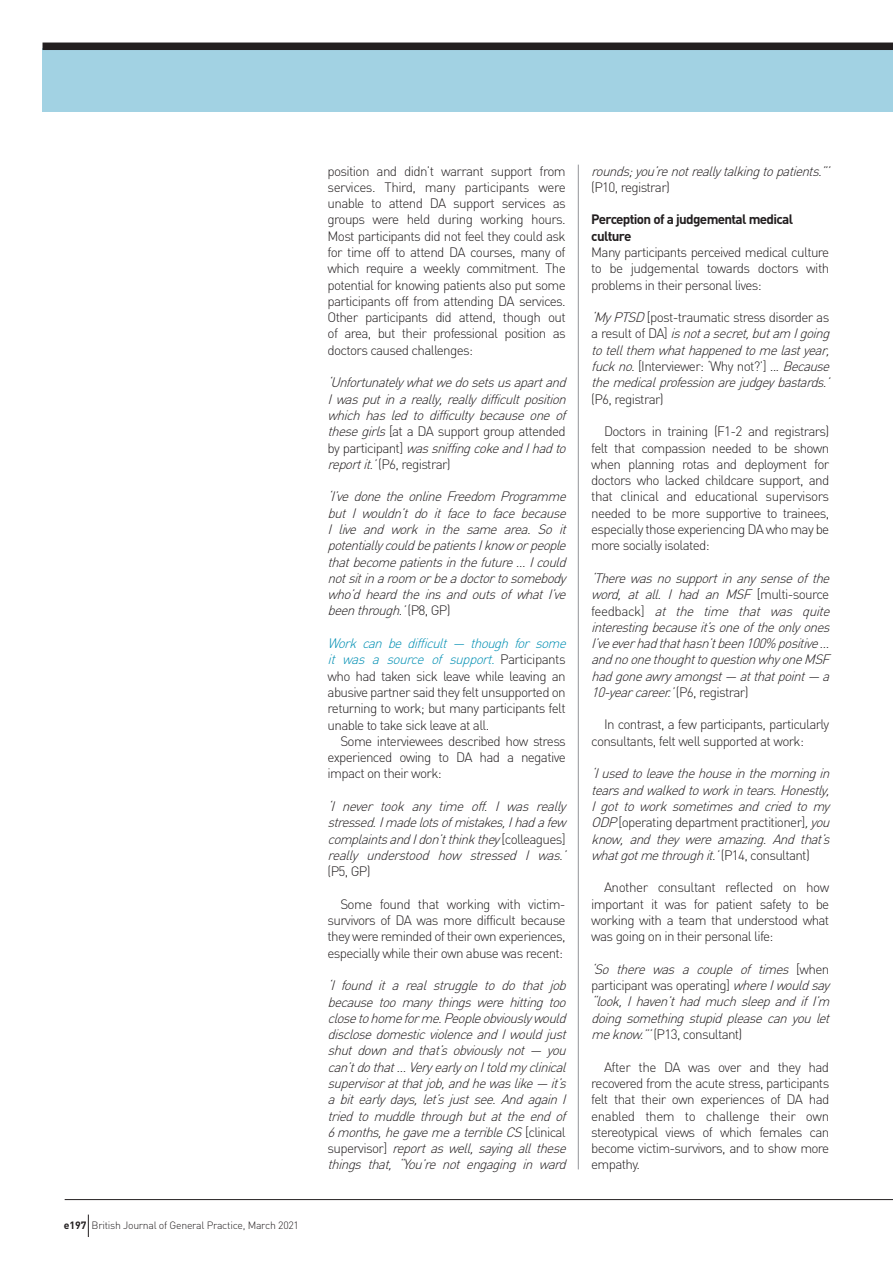
<style>
.page{position:relative;width:893px;height:1263px;background:#fff}
.page>*{position:absolute;margin:0;border:0;box-sizing:border-box;transform-origin:0 0}
.t1{font:italic 300 13.5px/16.4px "DIN";letter-spacing:-.05em;color:#231f20}
.t2{font:300 13.5px/16.4px "DIN";letter-spacing:-.05em;color:#231f20;text-align:justify}
.t3{font:700 13.5px/16.4px "DIN";letter-spacing:-.05em;color:#231f20}
.t4{font:300 10.5px "DIN";letter-spacing:-.025em;color:#231f20}
.s1{font-weight:700}
.s2{font-style:normal}
.s3{font-style:italic;color:#008fb3}
</style>
<div class="page">
<div style="left:43px;top:48px;width:850px;height:64px;background:#a2d2e3"></div>
<div style="left:43px;top:43px;width:850px;height:7px;background:#231f20"></div>
<hr style="left:578px;top:165px;width:1px;height:1004px;background:#939598">
<svg style="left:88px;top:1214px;width:1px;height:23px"></svg>
<hr style="left:65px;top:1199px;width:828px;height:1px;background:#231f20">
<p class="t4" style="left:64px;top:1219px;width:237px"><span class="s1">e197</span> British Journal of General Practice, March 2021</p>
<p class="t2" style="left:328px;top:162px;width:240px">position and didn’t warrant support from services. Third, many participants were unable to attend DA support services as groups were held during working hours.<br>Most participants did not feel they could ask for time off to attend DA courses, many of which require a weekly commitment. The potential for knowing patients also put some participants off from attending DA services.<br>Other participants did attend, though out of area, but their professional position as doctors caused challenges:</p>
<p class="t1" style="left:328px;top:374px;width:244px">‘Unfortunatelywhatwedosetsusapartand Iwasputinareally,reallydifficultposition which has led to difficulty because one of thesegirls<span class="s2">[at a DA support group attended b y p a rt i c i p a n t ]</span> wassniffingcokeandIhadto reportit.’<span class="s2">(P6, registrar)</span></p>
<p class="t1" style="left:328px;top:488px;width:244px;text-align:justify">‘I’vedonetheonlineFreedom Programme but I wouldn’t do it face to face because I live and work in the same area. So it potentiallycouldbepatientsIknoworpeople thatbecomepatientsinthefuture…Icould notsitinaroom orbeadoctortosomebody who’dheardtheinsandoutsofwhatI’ve beenthrough<span class="s2">.</span> ’<span class="s2">( P 8 , G P )</span></p>
<p class="t2" style="left:328px;top:635px;width:244px;text-align:left"><span class="s3">Work can be difficult — though for some it was a source of support.</span> P a rt i c i p a n t s who had taken sick leave while leaving an abusive partner said they felt unsupported on returning to work; but many participants felt unable to take sick leave at all.</p>
<p class="t2" style="left:328px;top:733px;width:240px;text-indent:13px">Some interviewees described how stress experienced owing to DA had a negative impact on their work:</p>
<p class="t1" style="left:328px;top:798px;width:244px">‘I never took any time off. I was really stressed.Imadelotsofmistakes,Ihadafew complaintsandIdon’tthinkthey<span class="s2">[ c o l l e a g u e s ] </span>really understood how stressed I was.’</p>
<p class="t2" style="left:328px;top:863px;width:44px">(P5, GP)</p>
<p class="t2" style="left:328px;top:895px;width:240px;text-indent:13px">Some found that working with victim&shy;survivors of DA was more difficult because they were reminded of their own experiences, especially while their own abuse was recent:</p>
<p class="t1" style="left:328px;top:977px;width:244px">‘I found it a real struggle to do that job because too many things were hitting too closetohomeforme.Peopleobviouslywould disclosedomesticviolenceandIwouldjust shut down and that’s obviously not — you can’tdothat…VeryearlyonItoldmyclinical supervisoratthatjob,andhewaslike— it’s abitearlydays,let’sjustsee.AndagainI tried to muddle through but at the end of 6 months,hegavemeaterribleCS<span class="s2">[ c l i n i c a l s u p e rv i s o r ]</span> reportaswell,sayingallthese things that, “You’re not engaging in ward</p>
<p class="t1" style="left:591px;top:162px;width:244px">rounds;you’renotreallytalkingtopatients.”’</p>
<p class="t2" style="left:591px;top:179px;width:80px">(P10, registrar)</p>
<p class="t3" style="left:591px;top:211px;width:203px">Perception of a judgemental medical culture</p>
<p class="t2" style="left:591px;top:244px;width:240px">Many participants perceived medical culture to be judgemental towards doctors with problems in their personal lives:</p>
<p class="t1" style="left:591px;top:309px;width:244px">‘MyPTSD<span class="s2">[post-traumatic stress disorder as a re s u l t o f D A ]</span> isnotasecret,butam Igoing totellthem whathappenedtomelastyear, fuckno.<span class="s2">[Interviewer: ‘Why not?’]</span> ...Because themedicalprofessionarejudgeybastards.’</p>
<p class="t2" style="left:591px;top:390px;width:74px">(P6, registrar)</p>
<p class="t2" style="left:591px;top:423px;width:240px;text-indent:13px">Doctors in training (F1-2 and registrars) felt that compassion needed to be shown when planning rotas and deployment for doctors who lacked childcare support, and that clinical and educational supervisors needed to be more supportive to trainees, especially those experiencing DA who may be more socially isolated:</p>
<p class="t1" style="left:591px;top:570px;width:244px">‘Therewasnosupportinanysenseofthe word, at all. I had an MSF <span class="s2">[ m u lt i - s o u rc e f e e d b a c k ]</span> at the time that was quite interestingbecauseit’soneoftheonlyones I’veeverhadthathasn’tbeen100% positive… andnoonethoughttoquestionwhyoneMSF hadgoneawryamongst— atthatpoint— a 10-yearcareer.’<span class="s2">( P 6 , re g i st ra r)</span></p>
<p class="t2" style="left:591px;top:716px;width:240px;text-indent:13px">In contrast, a few participants, particularly consultants, felt well supported at work:</p>
<p class="t1" style="left:591px;top:765px;width:244px;text-align:justify">‘Iusedtoleavethehouseinthemorningin tearsandwalkedtoworkintears.Honestly, I got to work sometimes and cried to my ODP<span class="s2">[operating department practitioner]</span>,you know, and they were amazing. And that’s whatgotmethroughit<span class="s2">.</span>’<span class="s2">(P14, consultant)</span></p>
<p class="t2" style="left:591px;top:879px;width:240px;text-indent:13px">Another consultant reflected on how important it was for patient safety to be working with a team that understood what was going on in their personal life:</p>
<p class="t1" style="left:591px;top:961px;width:244px">‘So there was a couple of times <span class="s2">[ w h e n participant was operating]</span> whereIwouldsay “look,Ihaven’thadmuchsleepandifI’m doingsomethingstupidpleasecanyoulet meknow.”’<span class="s2">(P13, consultant)</span></p>
<p class="t2" style="left:591px;top:1058px;width:240px;text-indent:13px">After the DA was over and they had recovered from the acute stress, participants felt that their own experiences of DA had enabled them to challenge their own stereotypical views of which females can become victim-survivors, and to show more empathy.</p>
</div>
